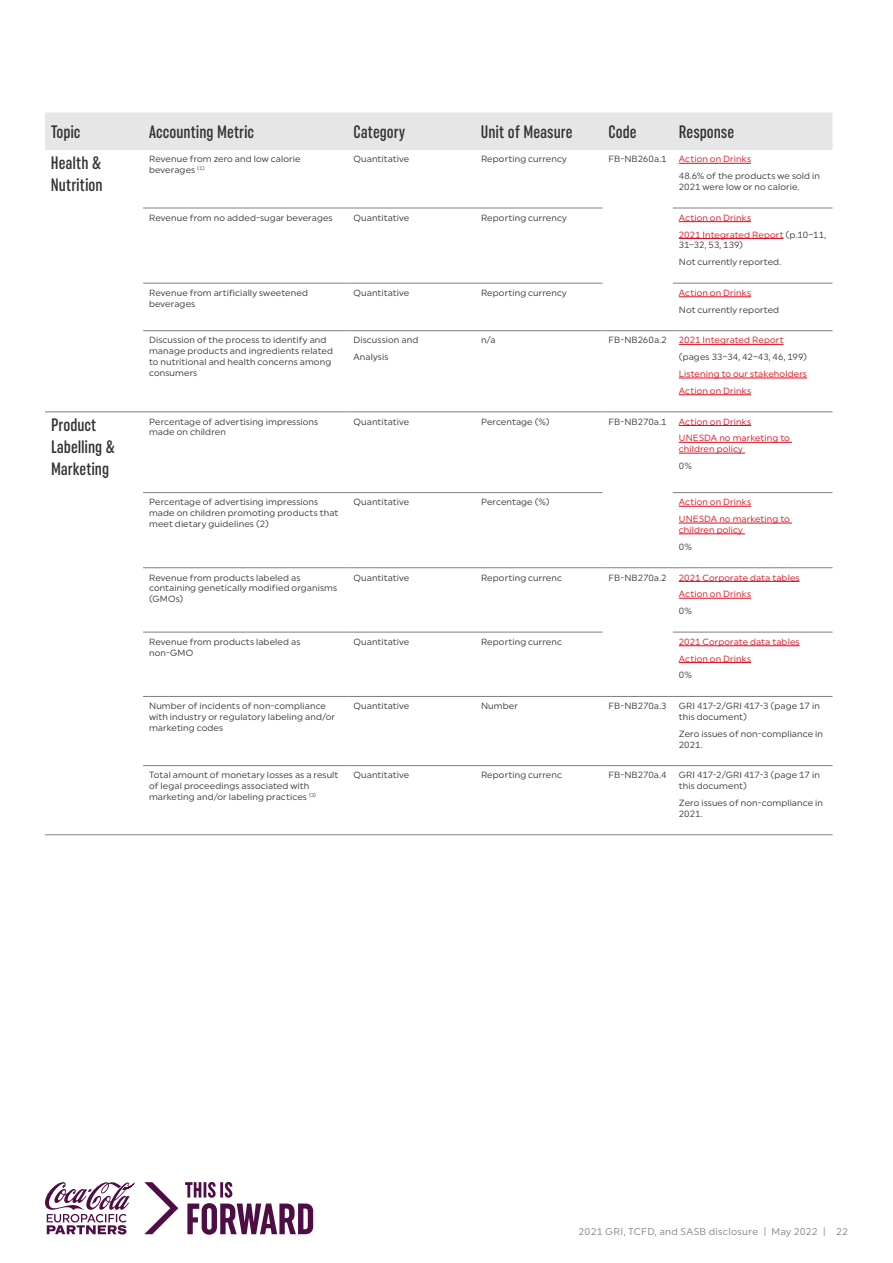
<style>
.page{position:relative;width:893px;height:1263px;background:#fff}
.page>*{position:absolute;margin:0;border:0;box-sizing:border-box;transform-origin:0 0}
.t1{font:500 extra-condensed 18px/21.6px "Uniform";color:#333}
.t2{font:9.75px "Uniform";letter-spacing:.025em;color:#808080}
.t3{font:9px/10.8px "Uniform";letter-spacing:.01em;color:#333}
.t4{font:9px/16.8px "Uniform";letter-spacing:.01em;color:#de0b1c}
.s1{color:#333}
</style>
<div class="page">
<div style="left:45px;top:112px;width:787px;height:38px;background:#e6e6e6"></div>
<hr style="left:143px;top:208px;width:204px;height:1px;background:#808080">
<hr style="left:347px;top:208px;width:128px;height:1px;background:#808080">
<hr style="left:475px;top:208px;width:127px;height:1px;background:#808080">
<hr style="left:673px;top:208px;width:159px;height:1px;background:#808080">
<hr style="left:143px;top:283px;width:204px;height:1px;background:#808080">
<hr style="left:347px;top:283px;width:128px;height:1px;background:#808080">
<hr style="left:475px;top:283px;width:127px;height:1px;background:#808080">
<hr style="left:673px;top:283px;width:159px;height:1px;background:#808080">
<hr style="left:143px;top:330px;width:204px;height:1px;background:#808080">
<hr style="left:347px;top:330px;width:128px;height:1px;background:#808080">
<hr style="left:475px;top:330px;width:127px;height:1px;background:#808080">
<hr style="left:673px;top:330px;width:159px;height:1px;background:#808080">
<hr style="left:45px;top:411px;width:98px;height:1px;background:#808080">
<hr style="left:143px;top:411px;width:204px;height:1px;background:#808080">
<hr style="left:347px;top:411px;width:128px;height:1px;background:#808080">
<hr style="left:475px;top:411px;width:127px;height:1px;background:#808080">
<hr style="left:602px;top:411px;width:71px;height:1px;background:#808080">
<hr style="left:673px;top:411px;width:159px;height:1px;background:#808080">
<hr style="left:143px;top:492px;width:204px;height:1px;background:#808080">
<hr style="left:347px;top:492px;width:128px;height:1px;background:#808080">
<hr style="left:475px;top:492px;width:127px;height:1px;background:#808080">
<hr style="left:673px;top:492px;width:159px;height:1px;background:#808080">
<hr style="left:143px;top:567px;width:204px;height:1px;background:#808080">
<hr style="left:347px;top:567px;width:128px;height:1px;background:#808080">
<hr style="left:475px;top:567px;width:127px;height:1px;background:#808080">
<hr style="left:673px;top:567px;width:159px;height:1px;background:#808080">
<hr style="left:143px;top:632px;width:204px;height:1px;background:#808080">
<hr style="left:347px;top:632px;width:128px;height:1px;background:#808080">
<hr style="left:475px;top:632px;width:127px;height:1px;background:#808080">
<hr style="left:673px;top:632px;width:159px;height:1px;background:#808080">
<hr style="left:143px;top:696px;width:204px;height:1px;background:#808080">
<hr style="left:347px;top:696px;width:128px;height:1px;background:#808080">
<hr style="left:475px;top:696px;width:127px;height:1px;background:#808080">
<hr style="left:673px;top:696px;width:159px;height:1px;background:#808080">
<hr style="left:143px;top:765px;width:204px;height:1px;background:#808080">
<hr style="left:347px;top:765px;width:128px;height:1px;background:#808080">
<hr style="left:475px;top:765px;width:127px;height:1px;background:#808080">
<hr style="left:602px;top:765px;width:71px;height:1px;background:#808080">
<hr style="left:673px;top:765px;width:159px;height:1px;background:#808080">
<hr style="left:45px;top:834px;width:98px;height:1px;background:#808080">
<hr style="left:143px;top:834px;width:204px;height:1px;background:#808080">
<hr style="left:347px;top:834px;width:128px;height:1px;background:#808080">
<hr style="left:475px;top:834px;width:127px;height:1px;background:#808080">
<hr style="left:602px;top:834px;width:71px;height:1px;background:#808080">
<hr style="left:673px;top:834px;width:159px;height:1px;background:#808080">
<hr style="left:602px;top:330px;width:71px;height:1px;background:#808080">
<hr style="left:602px;top:567px;width:71px;height:1px;background:#808080">
<hr style="left:602px;top:696px;width:71px;height:1px;background:#808080">
<hr style="left:679px;top:163px;width:72px;height:1px;background:#de0b1c">
<hr style="left:679px;top:221px;width:72px;height:1px;background:#de0b1c">
<hr style="left:679px;top:238px;width:104px;height:1px;background:#de0b1c">
<hr style="left:679px;top:297px;width:72px;height:1px;background:#de0b1c">
<hr style="left:679px;top:344px;width:104px;height:1px;background:#de0b1c">
<hr style="left:679px;top:378px;width:128px;height:1px;background:#de0b1c">
<hr style="left:679px;top:394px;width:72px;height:1px;background:#de0b1c">
<hr style="left:679px;top:425px;width:72px;height:1px;background:#de0b1c">
<hr style="left:679px;top:442px;width:113px;height:1px;background:#de0b1c">
<hr style="left:679px;top:453px;width:66px;height:1px;background:#de0b1c">
<hr style="left:679px;top:506px;width:72px;height:1px;background:#de0b1c">
<hr style="left:679px;top:523px;width:113px;height:1px;background:#de0b1c">
<hr style="left:679px;top:534px;width:66px;height:1px;background:#de0b1c">
<hr style="left:679px;top:581px;width:121px;height:1px;background:#de0b1c">
<hr style="left:679px;top:598px;width:72px;height:1px;background:#de0b1c">
<hr style="left:679px;top:645px;width:121px;height:1px;background:#de0b1c">
<hr style="left:679px;top:662px;width:72px;height:1px;background:#de0b1c">
<svg style="left:45px;top:1182px;width:133px;height:52px"></svg>
<svg style="left:185px;top:1182px;width:128px;height:53px"></svg>
<h1 class="t1" style="left:51px;top:121px;width:31px">Topic</h1>
<h1 class="t1" style="left:149px;top:121px;width:107px">Accounting Metric</h1>
<h1 class="t1" style="left:353px;top:121px;width:53px">Category</h1>
<h1 class="t1" style="left:481px;top:121px;width:93px">Unit of Measure</h1>
<h1 class="t1" style="left:608px;top:121px;width:30px">Code</h1>
<h1 class="t1" style="left:679px;top:121px;width:57px">Response</h1>
<h1 class="t1" style="left:51px;top:152px;width:53px">Health &amp;<br>Nutrition</h1>
<p class="t3" style="left:149px;top:154px;width:153px">Revenue from zero and low calorie beverages <sup>(1)</sup></p>
<p class="t3" style="left:353px;top:154px;width:57px">Quantitative</p>
<p class="t3" style="left:481px;top:154px;width:87px">Reporting currency</p>
<p class="t3" style="left:608px;top:154px;width:60px">FB-NB260a.1</p>
<p class="t4" style="left:679px;top:151px;width:74px">Action on Drinks</p>
<p class="t3" style="left:679px;top:170px;width:143px">48.6% of the products we sold in<br>2021 were low or no calorie.</p>
<p class="t3" style="left:149px;top:212px;width:185px">Revenue from no added-sugar beverages</p>
<p class="t3" style="left:353px;top:212px;width:57px">Quantitative</p>
<p class="t3" style="left:481px;top:212px;width:87px">Reporting currency</p>
<p class="t4" style="left:679px;top:209px;width:149px">Action on Drinks<br>2021 Integrated Report <span class="s1">(p.10–11,</span></p>
<p class="t3" style="left:679px;top:237px;width:104px;line-height:16.8px">31–32, 53, 139)<br>Not currently reported.</p>
<p class="t3" style="left:149px;top:287px;width:160px">Revenue from artificially sweetened beverages</p>
<p class="t3" style="left:353px;top:287px;width:57px">Quantitative</p>
<p class="t3" style="left:481px;top:287px;width:87px">Reporting currency</p>
<p class="t4" style="left:679px;top:284px;width:74px">Action on Drinks</p>
<p class="t3" style="left:679px;top:304px;width:102px">Not currently reported</p>
<p class="t3" style="left:149px;top:335px;width:185px">Discussion of the process to identify and manage products and ingredients related to nutritional and health concerns among consumers</p>
<p class="t3" style="left:353px;top:332px;width:66px;line-height:16.8px">Discussion and<br>Analysis</p>
<p class="t3" style="left:481px;top:335px;width:16px">n/a</p>
<p class="t3" style="left:608px;top:335px;width:60px">FB-NB260a.2</p>
<p class="t4" style="left:679px;top:332px;width:106px">2021 Integrated Report</p>
<p class="t3" style="left:679px;top:352px;width:130px">(pages 33–34, 42–43, 46, 199)</p>
<p class="t4" style="left:679px;top:365px;width:130px">Listening to our stakeholders<br>Action on Drinks</p>
<h1 class="t1" style="left:51px;top:414px;width:65px">Product<br>Labelling &amp;<br>Marketing</h1>
<p class="t3" style="left:149px;top:416px;width:171px">Percentage of advertising impressions made on children</p>
<p class="t3" style="left:353px;top:416px;width:57px">Quantitative</p>
<p class="t3" style="left:481px;top:416px;width:70px">Percentage (%)</p>
<p class="t3" style="left:608px;top:416px;width:60px">FB-NB270a.1</p>
<p class="t4" style="left:679px;top:413px;width:112px">Action on Drinks<br>UNESDA no marketing to</p>
<p class="t4" style="left:679px;top:440px;width:66px">children policy</p>
<p class="t3" style="left:679px;top:460px;width:15px">0%</p>
<p class="t3" style="left:149px;top:497px;width:191px">Percentage of advertising impressions made on children promoting products that meet dietary guidelines (2)</p>
<p class="t3" style="left:353px;top:497px;width:57px">Quantitative</p>
<p class="t3" style="left:481px;top:497px;width:70px">Percentage (%)</p>
<p class="t4" style="left:679px;top:494px;width:112px">Action on Drinks<br>UNESDA no marketing to</p>
<p class="t4" style="left:679px;top:521px;width:66px">children policy</p>
<p class="t3" style="left:679px;top:541px;width:15px">0%</p>
<p class="t3" style="left:149px;top:572px;width:190px">Revenue from products labeled as containing genetically modified organisms (GMOs)</p>
<p class="t3" style="left:353px;top:572px;width:57px">Quantitative</p>
<p class="t3" style="left:481px;top:572px;width:83px">Reporting currenc</p>
<p class="t3" style="left:608px;top:572px;width:60px">FB-NB270a.2</p>
<p class="t4" style="left:679px;top:569px;width:122px">2021 Corporate data tables<br>Action on Drinks</p>
<p class="t3" style="left:679px;top:605px;width:15px">0%</p>
<p class="t3" style="left:149px;top:636px;width:153px">Revenue from products labeled as non-GMO</p>
<p class="t3" style="left:353px;top:636px;width:57px">Quantitative</p>
<p class="t3" style="left:481px;top:636px;width:83px">Reporting currenc</p>
<p class="t4" style="left:679px;top:633px;width:122px">2021 Corporate data tables<br>Action on Drinks</p>
<p class="t3" style="left:679px;top:670px;width:15px">0%</p>
<p class="t3" style="left:149px;top:700px;width:187px">Number of incidents of non-compliance with industry or regulatory labeling and/or marketing codes</p>
<p class="t3" style="left:353px;top:700px;width:57px">Quantitative</p>
<p class="t3" style="left:481px;top:700px;width:38px">Number</p>
<p class="t3" style="left:608px;top:700px;width:60px">FB-NB270a.3</p>
<p class="t3" style="left:679px;top:700px;width:143px">GRI 417-2/GRI 417-3 (page 17 in this document)</p>
<p class="t3" style="left:679px;top:728px;width:146px">Zero issues of non-compliance in<br>2021.</p>
<p class="t3" style="left:149px;top:770px;width:191px">Total amount of monetary losses as a result of legal proceedings associated with marketing and/or labeling practices <sup>(3)</sup></p>
<p class="t3" style="left:353px;top:770px;width:57px">Quantitative</p>
<p class="t3" style="left:481px;top:770px;width:83px">Reporting currenc</p>
<p class="t3" style="left:608px;top:770px;width:60px">FB-NB270a.4</p>
<p class="t3" style="left:679px;top:770px;width:143px">GRI 417-2/GRI 417-3 (page 17 in this document)</p>
<p class="t3" style="left:679px;top:797px;width:146px">Zero issues of non-compliance in<br>2021.</p>
<p class="t2" style="left:579px;top:1225px;width:271px">2021 GRI, TCFD, and SASB disclosure | May 2022 | 22</p>
</div>
